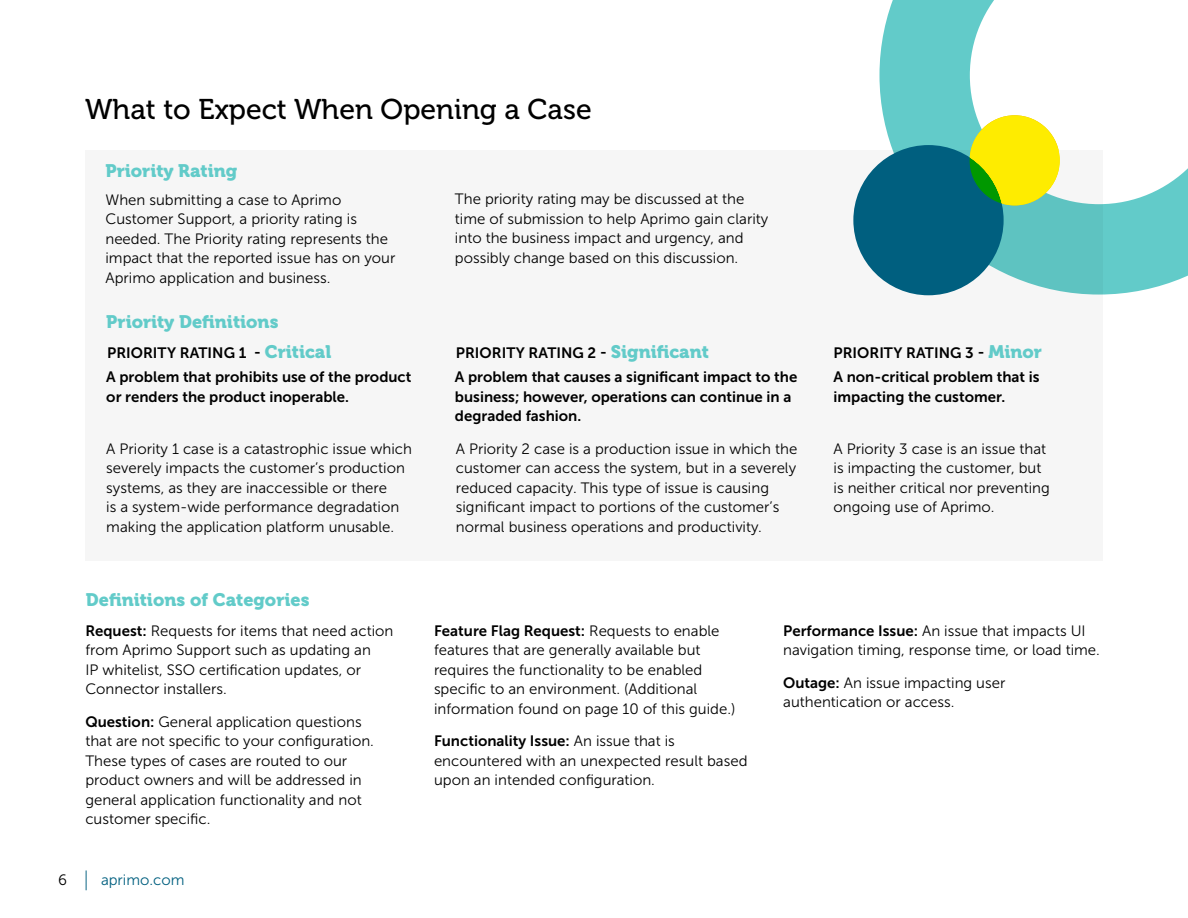
<style>
.page{position:relative;width:1188px;height:918px;background:#fff}
.page>*{position:absolute;margin:0;border:0;box-sizing:border-box;transform-origin:0 0}
.t1{font:28.5px "Museo 500";color:#000}
.t2{font:18px "Museo 900";color:#62cbc9}
.t3{font:15px/19.5px "Museo Sans 300";color:#000}
.t4{font:15px/19.5px "Museo Sans 700";color:#000}
.t5{font:15px "Museo Sans 300";color:#005f7f}
.s1{font-family:"Museo 900";font-size:18px;color:#62cbc9}
.s2{font-family:"Museo Sans 700"}
.s3{color:#000}
.s4{font-family:"Museo Sans 100";font-size:21px}
.s5{font-family:"Museo Sans 300"}
</style>
<div class="page">
<svg style="left:880px;top:0;width:308px;height:295px"></svg>
<div style="left:85px;top:150px;width:1018px;height:411px;background:#f6f6f6"></div>
<div style="left:853px;top:145px;width:151px;height:150px;background:#005f7f;border-radius:50%"></div>
<svg style="left:970px;top:115px;width:90px;height:90px;background:#e8e401"></svg>
<h1 class="t1" style="left:85px;top:94px;width:508px">What to Expect When Opening a Case</h1>
<p class="t2" style="left:105px;top:160px;width:133px">Priority Rating</p>
<p class="t3" style="left:105px;top:190px;width:291px">When submitting a case to Aprimo Customer Support, a priority rating is needed. The Priority rating represents the impact that the reported issue has on your Aprimo application and business.</p>
<p class="t3" style="left:455px;top:189px;width:315px">The priority rating may be discussed at the time of submission to help Aprimo gain clarity into the business impact and urgency, and possibly change based on this discussion.</p>
<p class="t2" style="left:106px;top:312px;width:174px">Priority Definitions</p>
<p class="t4" style="left:107px;top:343px;width:226px">PRIORITY RATING 1 - <span class="s1">Critical</span></p>
<p class="t4" style="left:456px;top:343px;width:255px">PRIORITY RATING 2 - <span class="s1">Significant</span></p>
<p class="t4" style="left:834px;top:343px;width:210px">PRIORITY RATING 3 - <span class="s1">Minor</span></p>
<p class="t4" style="left:106px;top:367px;width:307px">A problem that prohibits use of the product or renders the product inoperable.</p>
<p class="t4" style="left:455px;top:367px;width:344px">A problem that causes a significant impact to the business; however, operations can continue in a degraded fashion.</p>
<p class="t4" style="left:834px;top:367px;width:208px">A non-critical problem that is impacting the customer.</p>
<p class="t3" style="left:106px;top:439px;width:307px">A Priority 1 case is a catastrophic issue which severely impacts the customer’s production systems, as they are inaccessible or there<br>is a system-wide performance degradation making the application platform unusable.</p>
<p class="t3" style="left:456px;top:439px;width:343px">A Priority 2 case is a production issue in which the customer can access the system, but in a severely reduced capacity. This type of issue is causing significant impact to portions of the customer’s normal business operations and productivity.</p>
<p class="t3" style="left:834px;top:439px;width:218px">A Priority 3 case is an issue that is impacting the customer, but is neither critical nor preventing ongoing use of Aprimo.</p>
<p class="t2" style="left:86px;top:590px;width:225px">Definitions of Categories</p>
<p class="t3" style="left:85px;top:621px;width:310px"><span class="s2">Request:</span> Requests for items that need action from Aprimo Support such as updating an<br>IP whitelist, SSO certification updates, or Connector installers.</p>
<p class="t3" style="left:85px;top:712px;width:290px"><span class="s2">Question:</span> General application questions that are not specific to your configuration.<br>These types of cases are routed to our product owners and will be addressed in general application functionality and not customer specific.</p>
<p class="t5" style="left:58px;top:872px;width:128px"><span class="s3">6</span> <span class="s4">|</span> aprimo.com</p>
<p class="t4" style="left:434px;top:621px;width:287px">Feature Flag Request: <span class="s5">Requests to enable</span></p>
<p class="t3" style="left:434px;top:641px;width:303px">features that are generally available but requires the functionality to be enabled specific to an environment. (Additional information found on page 10 of this guide.)</p>
<p class="t4" style="left:434px;top:731px;width:242px">Functionality Issue: <span class="s5">An issue that is</span></p>
<p class="t3" style="left:434px;top:751px;width:315px">encountered with an unexpected result based upon an intended configuration.</p>
<p class="t3" style="left:783px;top:621px;width:318px"><span class="s2">Performance Issue:</span> An issue that impacts UI navigation timing, response time, or load time.</p>
<p class="t3" style="left:783px;top:673px;width:224px"><span class="s2">Outage:</span> An issue impacting user authentication or access.</p>
</div>
